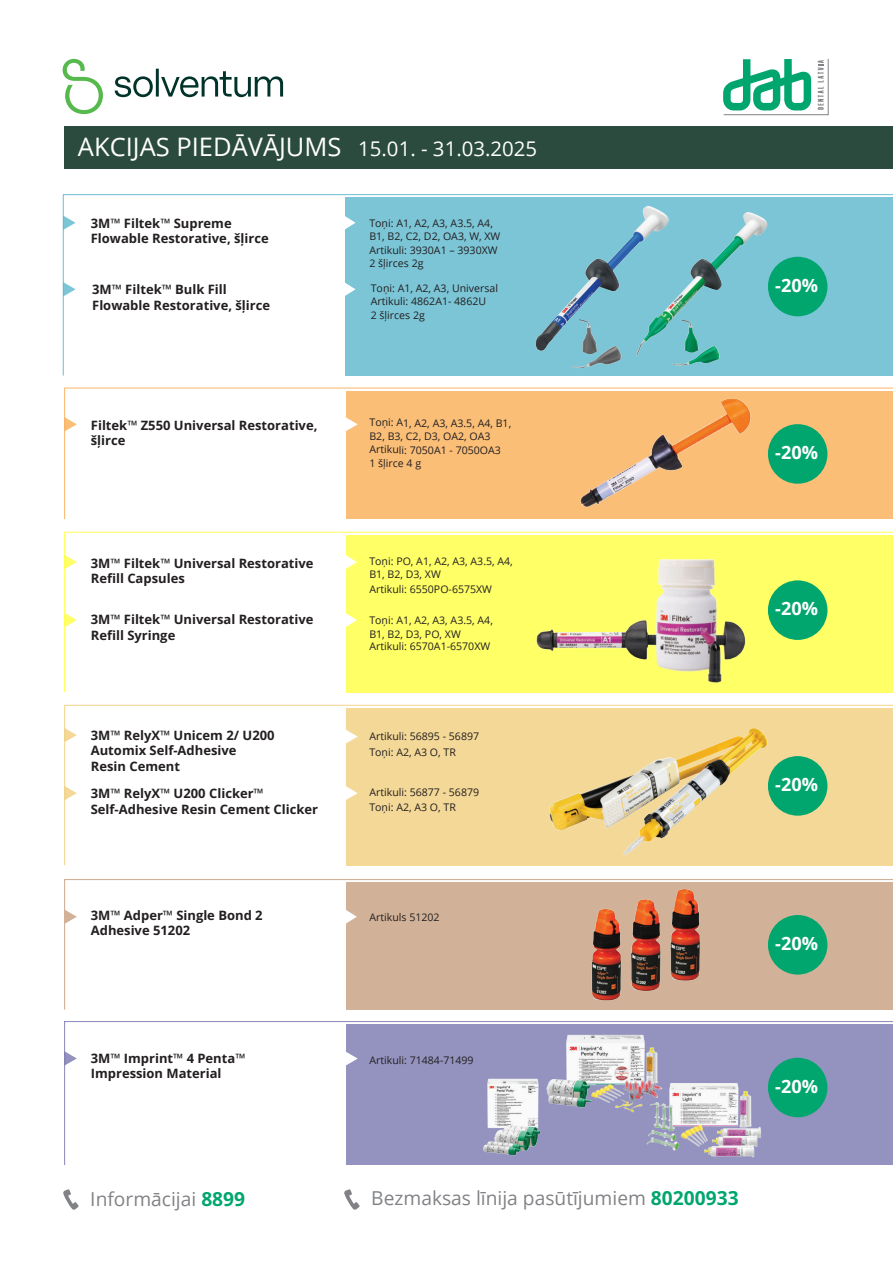
<style>
.page{position:relative;width:893px;height:1263px;background:#fff}
.page>*{position:absolute;margin:0;border:0;box-sizing:border-box;transform-origin:0 0}
.t1{font:25.5px "Open Sans";color:#fff}
.t2{font:19.2px "Open Sans";color:#808285}
.t3{font:700 18.15px "Open Sans";color:#fff}
.t4{font:700 12.9px/15.5px "Open Sans";color:#231f20}
.t5{font:10.5px/13.5px "Open Sans";color:#231f20}
.s1{font-size:20.25px}
.s2{font-weight:700;color:#00a66e}
</style>
<div class="page">
<div style="left:345px;top:197px;width:548px;height:178px;background:#7bc5d6"></div>
<svg style="left:345px;top:216px;width:11px;height:14px"></svg>
<svg style="left:345px;top:283px;width:11px;height:13px"></svg>
<div style="left:346px;top:391px;width:547px;height:128px;background:#fabe77"></div>
<div style="left:346px;top:535px;width:547px;height:157px;background:#ff6"></div>
<svg style="left:346px;top:555px;width:11px;height:14px"></svg>
<svg style="left:346px;top:613px;width:11px;height:14px"></svg>
<div style="left:346px;top:708px;width:547px;height:157px;background:#f4d897"></div>
<div style="left:346px;top:882px;width:547px;height:127px;background:#d1b298"></div>
<svg style="left:346px;top:910px;width:11px;height:14px"></svg>
<div style="left:346px;top:1024px;width:547px;height:141px;background:#9493bf"></div>
<hr style="left:63px;top:194px;width:830px;height:1px;background:#239fbb">
<hr style="left:63px;top:195px;width:1px;height:180px;background:#239fbb">
<div style="left:64px;top:126px;width:829px;height:42px;background:#2a4b3e"></div>
<hr style="left:64px;top:387px;width:829px;height:2px;background:#f7931d">
<hr style="left:64px;top:388px;width:1px;height:131px;background:#f7931d">
<hr style="left:64px;top:705px;width:829px;height:1px;background:#edbe53">
<hr style="left:64px;top:705px;width:1px;height:160px;background:#edbe53">
<hr style="left:64px;top:879px;width:1px;height:130px;background:#d1b298">
<hr style="left:64px;top:879px;width:829px;height:1px;background:#d1b298">
<hr style="left:64px;top:532px;width:829px;height:1px;background:#ff0">
<hr style="left:64px;top:1021px;width:1px;height:144px;background:#292780">
<hr style="left:64px;top:1021px;width:829px;height:1px;background:#292780">
<svg style="left:346px;top:417px;width:12px;height:14px"></svg>
<svg style="left:346px;top:730px;width:12px;height:14px"></svg>
<svg style="left:346px;top:786px;width:12px;height:14px"></svg>
<svg style="left:346px;top:1052px;width:12px;height:13px"></svg>
<svg style="left:723px;top:59px;width:106px;height:57px"></svg>
<svg style="left:63px;top:59px;width:40px;height:55px"></svg>
<svg style="left:115px;top:69px;width:168px;height:28px"></svg>
<hr style="left:64px;top:532px;width:1px;height:160px;background:#ff0">
<svg style="left:63px;top:216px;width:13px;height:14px"></svg>
<svg style="left:63px;top:282px;width:13px;height:14px"></svg>
<svg style="left:65px;top:417px;width:12px;height:14px"></svg>
<svg style="left:65px;top:555px;width:12px;height:14px"></svg>
<svg style="left:65px;top:613px;width:12px;height:14px"></svg>
<svg style="left:65px;top:728px;width:12px;height:14px"></svg>
<svg style="left:65px;top:786px;width:12px;height:14px"></svg>
<svg style="left:65px;top:910px;width:12px;height:14px"></svg>
<svg style="left:65px;top:1051px;width:12px;height:14px"></svg>
<div style="left:768px;top:257px;width:59px;height:59px;background:#00a66e;border-radius:50%"></div>
<div style="left:768px;top:424px;width:59px;height:60px;background:#00a66e;border-radius:50%"></div>
<div style="left:768px;top:580px;width:59px;height:60px;background:#00a66e;border-radius:50%"></div>
<div style="left:768px;top:756px;width:59px;height:60px;background:#00a66e;border-radius:50%"></div>
<div style="left:768px;top:915px;width:59px;height:59px;background:#00a66e;border-radius:50%"></div>
<div style="left:768px;top:1058px;width:59px;height:59px;background:#00a66e;border-radius:50%"></div>
<img style="left:471px;top:194px;width:350px;height:964px">
<svg style="left:63px;top:1189px;width:16px;height:21px"></svg>
<svg style="left:344px;top:1189px;width:16px;height:21px"></svg>
<h1 class="t1" style="left:78px;top:129px;width:461px">AKCIJAS PIEDĀVĀJUMS <span class="s1">15.01. - 31.03.2025</span></h1>
<p class="t4" style="left:91px;top:216px;width:179px">3M™ Filtek™ Supreme<br>Flowable Restorative, šļirce</p>
<p class="t5" style="left:369px;top:216px;width:133px">Toņi: A1, A2, A3, A3.5, A4,<br>B1, B2, C2, D2, OA3, W, XW<br>Artikuli: 3930A1 – 3930XW<br>2 šļirces 2g</p>
<p class="t4" style="left:92px;top:282px;width:179px">3M™ Filtek™ Bulk Fill<br>Flowable Restorative, šļirce</p>
<p class="t5" style="left:371px;top:281px;width:129px">Toņi: A1, A2, A3, Universal<br>Artikuli: 4862A1- 4862U<br>2 šļirces 2g</p>
<p class="t4" style="left:91px;top:419px;width:228px">Filtek™ Z550 Universal Restorative, šļirce</p>
<p class="t5" style="left:369px;top:416px;width:143px">Toņi: A1, A2, A3, A3.5, A4, B1,<br>B2, B3, C2, D3, OA2, OA3<br>Artikuli: 7050A1 - 7050OA3<br>1 šļirce 4 g</p>
<p class="t4" style="left:91px;top:557px;width:224px">3M™ Filtek™ Universal Restorative<br>Refill Capsules</p>
<p class="t4" style="left:91px;top:613px;width:224px">3M™ Filtek™ Universal Restorative<br>Refill Syringe</p>
<p class="t5" style="left:369px;top:554px;width:145px">Toņi: PO, A1, A2, A3, A3.5, A4,<br>B1, B2, D3, XW</p>
<p class="t5" style="left:369px;top:582px;width:124px">Artikuli: 6550PO-6575XW</p>
<p class="t5" style="left:369px;top:613px;width:125px">Toņi: A1, A2, A3, A3.5, A4,<br>B1, B2, D3, PO, XW</p>
<p class="t5" style="left:369px;top:639px;width:122px">Artikuli: 6570A1-6570XW</p>
<p class="t4" style="left:91px;top:727px;width:185px">3M™ RelyX™ Unicem 2/ U200<br>Automix Self-Adhesive<br>Resin Cement</p>
<p class="t4" style="left:91px;top:785px;width:229px">3M™ RelyX™ U200 Clicker™<br>Self-Adhesive Resin Cement Clicker</p>
<p class="t5" style="left:369px;top:728px;width:111px;line-height:15.9px">Artikuli: 56895 - 56897<br>Toņi: A2, A3 O, TR</p>
<p class="t5" style="left:369px;top:785px;width:111px;line-height:14.5px">Artikuli: 56877 - 56879<br>Toņi: A2, A3 O, TR</p>
<p class="t4" style="left:91px;top:907px;width:173px">3M™ Adper™ Single Bond 2<br>Adhesive 51202</p>
<p class="t5" style="left:369px;top:910px;width:72px">Artikuls 51202</p>
<h3 class="t3" style="left:775px;top:278px;width:44px">-20%</h3>
<h3 class="t3" style="left:775px;top:445px;width:44px">-20%</h3>
<h3 class="t3" style="left:775px;top:601px;width:44px">-20%</h3>
<h3 class="t3" style="left:775px;top:777px;width:44px">-20%</h3>
<h3 class="t3" style="left:775px;top:936px;width:44px">-20%</h3>
<p class="t4" style="left:91px;top:1051px;width:156px">3M™ Imprint™ 4 Penta™<br>Impression Material</p>
<p class="t5" style="left:369px;top:1053px;width:106px">Artikuli: 71484-71499</p>
<h3 class="t3" style="left:775px;top:1079px;width:44px">-20%</h3>
<h2 class="t2" style="left:90px;top:1185px;width:156px">Informācijai <span class="s2">8899</span></h2>
<h2 class="t2" style="left:371px;top:1185px;width:369px">Bezmaksas līnija pasūtījumiem <span class="s2">80200933</span></h2>
</div>
